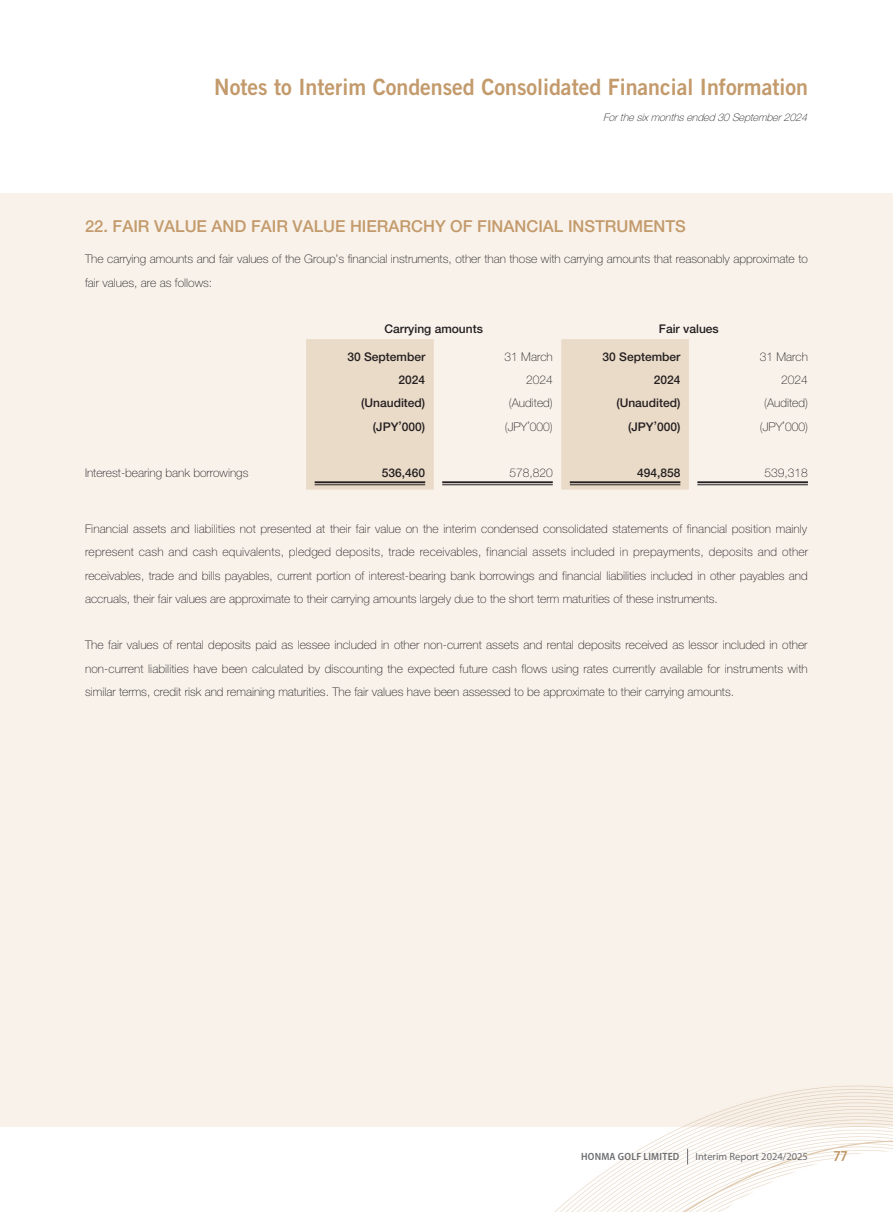
<style>
.page{position:relative;width:893px;height:1212px;background:#fff}
.page>*{position:absolute;margin:0;border:0;box-sizing:border-box;transform-origin:0 0}
.t1{font:22.5px "Trade Gothic LT Std Bd 2";color:#c39a6b;scale:.95 1}
.t2{font:500 16.5px "Helvetica Neue LT Std";color:#c39a6b}
.t3{font:semi-condensed 15px "Myriad Pro";color:#c39a6b}
.t4{font:100 12px/23.2px "Helvetica Neue LT Std";color:#231f20;text-align:right}
.t5{font:500 12px/23.2px "Helvetica Neue LT Std";color:#231f20;text-align:right}
.t6{font:italic 100 10.5px "Helvetica Neue LT Std";color:#231f20}
.t7{font:10.5px "Myriad Pro";color:#6c6d70}
.t8{font:600 semi-condensed 10.5px "Myriad Pro";letter-spacing:.02em;color:#6c6d70}
</style>
<div class="page">
<img style="left:0;top:193px;width:893px;height:1019px">
<div style="left:0;top:194px;width:893px;height:933px;background:#f8f2eb"></div>
<svg style="left:687px;top:1149px;width:1px;height:15px"></svg>
<svg style="left:306px;top:339px;width:383px;height:151px;fill:#eadac8"></svg>
<hr style="left:315px;top:481px;width:110px;height:2px;background:#231f20">
<hr style="left:315px;top:484px;width:110px;height:1px;background:#231f20">
<hr style="left:442px;top:481px;width:111px;height:2px;background:#231f20">
<hr style="left:442px;top:484px;width:111px;height:1px;background:#231f20">
<hr style="left:570px;top:481px;width:110px;height:2px;background:#231f20">
<hr style="left:570px;top:484px;width:110px;height:1px;background:#231f20">
<hr style="left:697px;top:481px;width:111px;height:2px;background:#231f20">
<hr style="left:697px;top:484px;width:111px;height:1px;background:#231f20">
<h1 class="t1" style="left:214px;top:73px;width:626px">Notes to Interim Condensed Consolidated Financial Information</h1>
<p class="t6" style="left:603px;top:112px;width:209px">Forthesixmonthsended30September2024</p>
<h2 class="t2" style="left:85px;top:216px;width:602px">22. FAIR VALUE AND FAIR VALUE HIERARCHY OF FINANCIAL INSTRUMENTS</h2>
<p class="t4" style="left:85px;top:247px;width:724px;text-align:left">The carrying amounts and fair values of the Group’s financial instruments, other than those with carrying amounts that reasonably approximate to fair values, are as follows:</p>
<p class="t5" style="left:384px;top:317px;width:100px">Carrying amounts</p>
<p class="t5" style="left:659px;top:317px;width:61px">Fair values</p>
<p class="t5" style="left:347px;top:345px;width:79px">30 September<br>2024</p>
<p class="t4" style="left:505px;top:345px;width:50px">31 March<br>2024</p>
<p class="t5" style="left:603px;top:345px;width:79px">30 September<br>2024</p>
<p class="t4" style="left:760px;top:345px;width:50px">31 March<br>2024</p>
<p class="t5" style="left:361px;top:391px;width:66px">(Unaudited)</p>
<p class="t4" style="left:509px;top:391px;width:45px">(Audited)</p>
<p class="t5" style="left:616px;top:391px;width:66px">(Unaudited)</p>
<p class="t4" style="left:764px;top:391px;width:45px">(Audited)</p>
<p class="t5" style="left:373px;top:415px;width:54px">(JPY’000)</p>
<p class="t4" style="left:505px;top:415px;width:49px">(JPY’000)</p>
<p class="t5" style="left:628px;top:415px;width:54px">(JPY’000)</p>
<p class="t4" style="left:760px;top:415px;width:49px">(JPY’000)</p>
<p class="t4" style="left:85px;top:461px;width:165px">Interest-bearing bank borrowings</p>
<p class="t5" style="left:382px;top:461px;width:45px">536,460</p>
<p class="t4" style="left:509px;top:461px;width:45px">578,820</p>
<p class="t5" style="left:637px;top:461px;width:45px">494,858</p>
<p class="t4" style="left:765px;top:461px;width:45px">539,318</p>
<p class="t4" style="left:85px;top:517px;width:725px;text-align:justify">Financial assets and liabilities not presented at their fair value on the interim condensed consolidated statements of financial position mainly represent cash and cash equivalents, pledged deposits, trade receivables, financial assets included in prepayments, deposits and other receivables, trade and bills payables, current portion of interest-bearing bank borrowings and financial liabilities included in other payables and accruals, their fair values are approximate to their carrying amounts largely due to the short term maturities of these instruments.</p>
<p class="t4" style="left:85px;top:633px;width:724px;text-align:justify">The fair values of rental deposits paid as lessee included in other non-current assets and rental deposits received as lessor included in other non-current liabilities have been calculated by discounting the expected future cash flows using rates currently available for instruments with similar terms, credit risk and remaining maturities. The fair values have been assessed to be approximate to their carrying amounts.</p>
<p class="t8" style="left:581px;top:1150px;width:100px">HONMA GOLF LIMITED</p>
<p class="t7" style="left:696px;top:1149px;width:114px">Interim Report 2024/2025</p>
<p class="t3" style="left:833px;top:1147px;width:16px">77</p>
</div>
